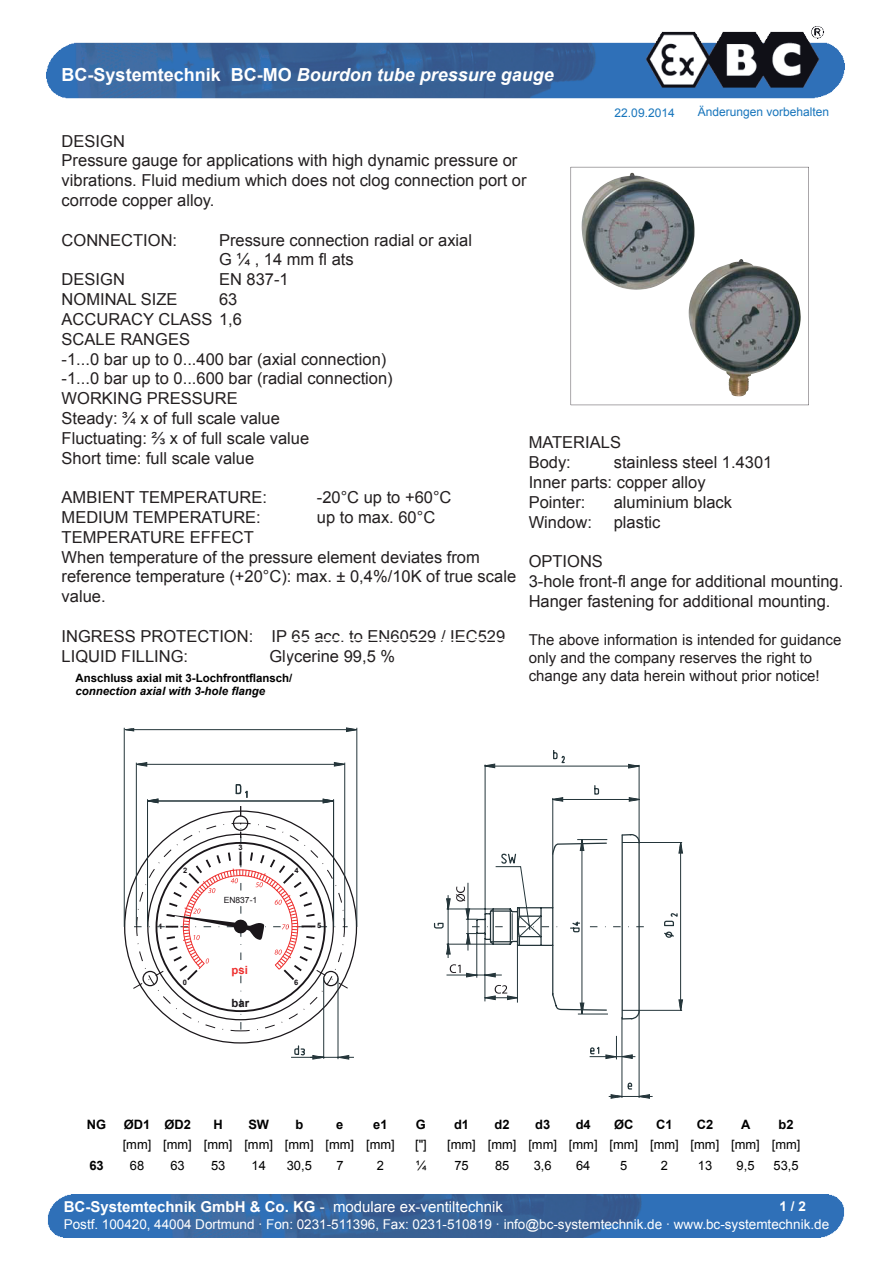
<style>
.page{position:relative;width:893px;height:1263px;background:#fff}
.page>*{position:absolute;margin:0;border:0;box-sizing:border-box;transform-origin:0 0}
.t1{font:italic 700 18px "Arial";color:#fff}
.t2{font:16.5px/19.8px "Arial";color:#231f20}
.t3{font:15px/18px "Arial";color:#231f20}
.t4{font:700 15px "Arial";color:#fff}
.t5{font:13.5px "Arial";color:#fff}
.t6{font:700 13.5px "Arial";color:#fff}
.t7{font:12.9px "Arial";color:#000}
.t8{font:700 12.9px "Arial";color:#000}
.t9{font:12px "Arial";color:#1775bc}
.t10{font:700 11.4px "Arial";color:#000}
.t11{font:italic 700 11.4px "Arial";color:#000}
.t12{font:700 11.4px "Arial";color:#1a161a}
.t13{font:700 11.4px "Arial";color:#ee302f}
.t14{font:8.55px "Arial";color:#1a161a}
.t15{font:700 7.5px "Arial";color:#1a161a}
.s1{font-style:normal}
.s2{font-weight:400}
</style>
<div class="page">
<img style="left:46px;top:26px;width:799px;height:73px">
<img style="left:47px;top:1194px;width:798px;height:44px">
<svg style="left:571px;top:167px;width:238px;height:238px"></svg>
<img style="left:689px;top:259px;width:112px;height:137px">
<img style="left:582px;top:173px;width:112px;height:117px">
<svg style="left:608px;top:854px;width:74px;height:244px"></svg>
<svg style="left:553px;top:750px;width:5px;height:5px"></svg>
<svg style="left:433px;top:755px;width:245px;height:335px"></svg>
<svg style="left:628px;top:764px;width:12px;height:5px"></svg>
<svg style="left:610px;top:1094px;width:12px;height:5px"></svg>
<svg style="left:638px;top:1094px;width:12px;height:5px"></svg>
<svg style="left:484px;top:763px;width:11px;height:5px"></svg>
<svg style="left:678px;top:999px;width:5px;height:12px"></svg>
<svg style="left:678px;top:842px;width:5px;height:12px"></svg>
<hr style="left:590px;top:1056px;width:45px;height:1px;background:#24353a">
<svg style="left:589px;top:1036px;width:44px;height:23px"></svg>
<svg style="left:123px;top:727px;width:235px;height:200px"></svg>
<svg style="left:124px;top:728px;width:10px;height:3px"></svg>
<svg style="left:346px;top:727px;width:11px;height:5px"></svg>
<svg style="left:127px;top:762px;width:228px;height:298px"></svg>
<svg style="left:446px;top:784px;width:200px;height:236px"></svg>
<p class="t1" style="left:62px;top:63px;width:494px"><span class="s1">BC-Systemtechnik BC-MO</span> Bourdon tube pressure gauge</p>
<p class="t9" style="left:615px;top:104px;width:62px">22.09.2014</p>
<p class="t9" style="left:698px;top:104px;width:133px">Änderungen vorbehalten</p>
<p class="t2" style="left:62px;top:131px;width:466px">DESIGN<br>Pressure gauge for applications with high dynamic pressure or vibrations. Fluid medium which does not clog connection port or corrode copper alloy.</p>
<p class="t2" style="left:62px;top:230px;width:117px">CONNECTION:</p>
<p class="t2" style="left:219px;top:230px;width:255px">Pressure connection radial or axial<br>G ¼ , 14 mm fl ats</p>
<p class="t2" style="left:62px;top:270px;width:65px">DESIGN</p>
<p class="t2" style="left:219px;top:270px;width:71px">EN 837-1</p>
<p class="t2" style="left:62px;top:290px;width:117px">NOMINAL SIZE</p>
<p class="t2" style="left:62px;top:290px;width:333px;text-indent:157px">63<br>ACCURACY CLASS 1,6<br>SCALE RANGES<br>-1...0 bar up to 0...400 bar (axial connection) -1...0 bar up to 0...600 bar (radial connection)<br>WORKING PRESSURE<br>Steady: ¾ x of full scale value<br>Fluctuating: ⅔ x of full scale value<br>Short time: full scale value</p>
<p class="t2" style="left:62px;top:488px;width:207px">AMBIENT TEMPERATURE:</p>
<p class="t2" style="left:317px;top:488px;width:136px">-20°C up to +60°C</p>
<p class="t2" style="left:62px;top:507px;width:201px">MEDIUM TEMPERATURE:</p>
<p class="t2" style="left:317px;top:507px;width:120px">up to max. 60°C</p>
<p class="t2" style="left:62px;top:527px;width:456px">TEMPERATURE EFFECT<br>When temperature of the pressure element deviates from reference temperature (+20°C): max. ± 0,4%/10K of true scale value.</p>
<p class="t2" style="left:62px;top:626px;width:445px">INGRESS PROTECTION: IP 65 acc. to EN60529 / IEC529<br>LIQUID FILLING:</p>
<p class="t2" style="left:529px;top:433px;width:94px">MATERIALS<br>Body:</p>
<p class="t2" style="left:529px;top:453px;width:245px;text-indent:85px">stainless steel 1.4301<br>Inner parts: copper alloy<br>Pointer:</p>
<p class="t2" style="left:614px;top:492px;width:120px">aluminium black</p>
<p class="t2" style="left:529px;top:512px;width:65px">Window:</p>
<p class="t2" style="left:614px;top:512px;width:48px">plastic</p>
<p class="t2" style="left:529px;top:552px;width:316px">OPTIONS<br>3-hole front-fl ange for additional mounting.<br>Hanger fastening for additional mounting.</p>
<p class="t3" style="left:529px;top:631px;width:314px">The above information is intended for guidance only and the company reserves the right to change any data herein without prior notice!</p>
<p class="t2" style="left:269px;top:646px;width:127px">Glycerine 99,5 %</p>
<p class="t10" style="left:75px;top:670px;width:218px">Anschluss axial mit 3-Lochfrontflansch/</p>
<p class="t11" style="left:75px;top:684px;width:191px">connection axial with 3-hole flange</p>
<p class="t15" style="left:159px;top:921px;width:6px">1</p>
<p class="t15" style="left:183px;top:866px;width:6px">2</p>
<p class="t15" style="left:183px;top:977px;width:6px">0</p>
<p class="t15" style="left:238px;top:842px;width:6px">3</p>
<p class="t14" style="left:224px;top:894px;width:35px">EN837-1</p>
<p class="t13" style="left:231px;top:963px;width:18px">psi</p>
<p class="t12" style="left:231px;top:995px;width:19px">bar</p>
<p class="t15" style="left:294px;top:865px;width:6px">4</p>
<p class="t15" style="left:317px;top:920px;width:6px">5</p>
<p class="t15" style="left:294px;top:977px;width:6px">6</p>
<p class="t8" style="left:87px;top:1115px;width:21px">NG</p>
<p class="t8" style="left:124px;top:1115px;width:69px">ØD1 ØD2</p>
<p class="t8" style="left:213px;top:1115px;width:11px">H</p>
<p class="t8" style="left:248px;top:1115px;width:22px">SW</p>
<p class="t8" style="left:295px;top:1115px;width:9px">b</p>
<p class="t8" style="left:336px;top:1115px;width:9px">e</p>
<p class="t8" style="left:373px;top:1115px;width:16px">e1</p>
<p class="t8" style="left:416px;top:1115px;width:12px">G</p>
<p class="t8" style="left:454px;top:1115px;width:17px">d1</p>
<p class="t8" style="left:495px;top:1115px;width:17px">d2</p>
<p class="t8" style="left:535px;top:1115px;width:17px">d3</p>
<p class="t8" style="left:576px;top:1115px;width:17px">d4</p>
<p class="t8" style="left:614px;top:1115px;width:21px">ØC</p>
<p class="t8" style="left:656px;top:1115px;width:18px">C1</p>
<p class="t8" style="left:697px;top:1115px;width:18px">C2</p>
<p class="t8" style="left:741px;top:1115px;width:11px">A</p>
<p class="t8" style="left:779px;top:1115px;width:17px">b2</p>
<p class="t7" style="left:123px;top:1136px;width:274px">[mm] [mm] [mm] [mm] [mm] [mm] [mm]</p>
<p class="t7" style="left:415px;top:1136px;width:13px">["]</p>
<p class="t7" style="left:447px;top:1136px;width:355px">[mm] [mm] [mm] [mm] [mm] [mm] [mm] [mm] [mm]</p>
<p class="t8" style="left:89px;top:1157px;width:16px">63</p>
<p class="t7" style="left:130px;top:1157px;width:16px">68</p>
<p class="t7" style="left:170px;top:1157px;width:16px">63</p>
<p class="t7" style="left:211px;top:1157px;width:16px">53</p>
<p class="t7" style="left:252px;top:1157px;width:16px">14</p>
<p class="t7" style="left:287px;top:1157px;width:27px">30,5</p>
<p class="t7" style="left:336px;top:1157px;width:9px">7</p>
<p class="t7" style="left:377px;top:1157px;width:9px">2</p>
<p class="t7" style="left:416px;top:1157px;width:12px">¼</p>
<p class="t7" style="left:454px;top:1157px;width:16px">75</p>
<p class="t7" style="left:495px;top:1157px;width:16px">85</p>
<p class="t7" style="left:534px;top:1157px;width:19px">3,6</p>
<p class="t7" style="left:576px;top:1157px;width:16px">64</p>
<p class="t7" style="left:620px;top:1157px;width:9px">5</p>
<p class="t7" style="left:661px;top:1157px;width:9px">2</p>
<p class="t7" style="left:698px;top:1157px;width:16px">13</p>
<p class="t7" style="left:737px;top:1157px;width:19px">9,5</p>
<p class="t7" style="left:774px;top:1157px;width:27px">53,5</p>
<p class="t4" style="left:64px;top:1196px;width:441px">BC-Systemtechnik GmbH &amp; Co. KG <span class="s2">- modulare ex-ventiltechnik</span></p>
<p class="t6" style="left:780px;top:1197px;width:28px">1 / 2</p>
<p class="t5" style="left:64px;top:1216px;width:767px">Postf. 100420, 44004 Dortmund · Fon: 0231-511396, Fax: 0231-510819 · info@bc-systemtechnik.de · www.bc-systemtechnik.de</p>
</div>
